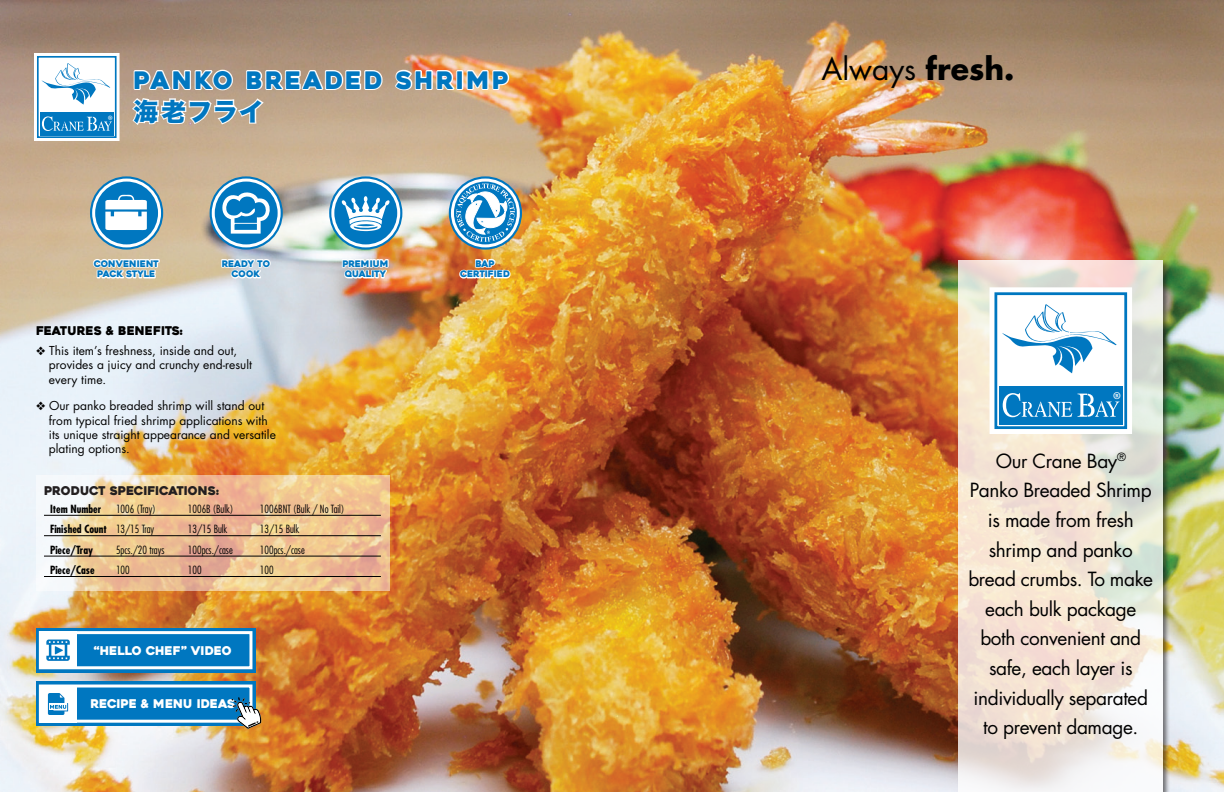
<style>
.page{position:relative;width:1224px;height:792px;background:#fff}
.page>*{position:absolute;margin:0;border:0;box-sizing:border-box;transform-origin:0 0}
.t1{font:30px "Futura";color:#000}
.t2{font:25px "Hira Kaku Std W8";letter-spacing:.045em;color:#0077c0}
.t3{font:24px "Heavitas";letter-spacing:.1em;color:#0077c0}
.t4{font:700 21.6px "Adobe Garamond Pro";color:#fff;scale:.94 1}
.t5{font:19px/29.6px "Futura";letter-spacing:-.02em;color:#000;text-align:center}
.t6{font:700 12.9px "Adobe Garamond Pro";color:#fff;scale:.94 1}
.t7{font:12px/14.4px "Futura";color:#000}
.t8{font:12px "Heavitas";color:#fff}
.t9{font:12px "Heavitas";color:#231f20}
.t10{font:12px "Heavitas";color:#000}
.Paragraph_Style_1{font:300 condensed 11px "Futura";color:#000}
.Paragraph_Style_1-2{font:700 condensed 11px "Futura";color:#000}
.t11{font:9px/10.8px "Heavitas";color:#0077c0}
.s1{font-weight:400;font-size:16.8px}
.s2{font-weight:300}
.s3{font-weight:700}
.s4{font-weight:400;font-size:27.9px}
</style>
<div class="page">
<img style="left:0;top:0;width:1224px;height:792px">
<svg style="left:36px;top:475px;width:354px;height:116px;background:#eec9a0"></svg>
<div style="left:957px;top:260px;width:213px;height:532px;background:#231f20;opacity:.75"></div>
<svg style="left:959px;top:260px;width:204px;height:532px;background:#f0e5d9"></svg>
<svg style="left:394px;top:68px;width:117px;height:24px"></svg>
<svg style="left:131px;top:68px;width:253px;height:59px"></svg>
<div style="left:990px;top:287px;width:142px;height:147px;background:#fff;border:13px solid #fff"></div>
<div style="left:994px;top:292px;width:133px;height:137px;background:#fff;border:3px solid #0077c0"></div>
<div style="left:999px;top:386px;width:123px;height:39px;background:#0077c0"></div>
<svg style="left:1003px;top:393px;width:69px;height:24px"></svg>
<svg style="left:1078px;top:394px;width:41px;height:23px"></svg>
<svg style="left:1002px;top:304px;width:115px;height:69px"></svg>
<svg style="left:90px;top:176px;width:73px;height:74px;background:#298bc7"></svg>
<div style="left:92px;top:179px;width:69px;height:68px;border:3px solid #fff;border-radius:50%"></div>
<svg style="left:91px;top:251px;width:70px;height:36px"></svg>
<svg style="left:105px;top:195px;width:42px;height:36px"></svg>
<div style="left:34px;top:53px;width:86px;height:88px;background:#fff"></div>
<div style="left:37px;top:56px;width:80px;height:82px;background:#fff;border:2px solid #0077c0"></div>
<div style="left:40px;top:112px;width:74px;height:23px;background:#0077c0"></div>
<svg style="left:42px;top:116px;width:70px;height:15px"></svg>
<svg style="left:41px;top:63px;width:69px;height:42px"></svg>
<svg style="left:210px;top:176px;width:73px;height:74px"></svg>
<div style="left:212px;top:179px;width:69px;height:68px;border:3px solid #fff;border-radius:50%"></div>
<svg style="left:220px;top:250px;width:52px;height:30px"></svg>
<svg style="left:216px;top:189px;width:57px;height:45px"></svg>
<svg style="left:329px;top:176px;width:73px;height:74px;background:#2d8ec9"></svg>
<div style="left:331px;top:179px;width:69px;height:68px;border:3px solid #fff;border-radius:50%"></div>
<svg style="left:341px;top:254px;width:49px;height:33px"></svg>
<svg style="left:342px;top:196px;width:48px;height:35px"></svg>
<svg style="left:449px;top:176px;width:73px;height:74px"></svg>
<div style="left:451px;top:179px;width:69px;height:68px;border:3px solid #fff;border-radius:50%"></div>
<svg style="left:458px;top:250px;width:54px;height:33px"></svg>
<svg style="left:456px;top:183px;width:59px;height:59px"></svg>
<hr style="left:44px;top:515px;width:337px;height:1px;background:#000">
<hr style="left:44px;top:535px;width:337px;height:1px;background:#000">
<hr style="left:44px;top:556px;width:337px;height:1px;background:#000">
<hr style="left:44px;top:576px;width:337px;height:1px;background:#000">
<div style="left:36px;top:628px;width:220px;height:44px;background:#0077c0"></div>
<div style="left:39px;top:631px;width:213px;height:38px;border:3px solid #fff"></div>
<div style="left:39px;top:631px;width:38px;height:38px;background:#fff"></div>
<img style="left:46px;top:640px;width:24px;height:21px">
<svg style="left:53px;top:646px;width:10px;height:9px"></svg>
<div style="left:36px;top:681px;width:220px;height:45px;background:#0077c0"></div>
<div style="left:39px;top:685px;width:213px;height:38px;border:3px solid #fff"></div>
<div style="left:39px;top:685px;width:38px;height:37px;background:#fff"></div>
<img style="left:47px;top:693px;width:21px;height:21px">
<div style="left:49px;top:704px;width:18px;height:6px;background:#fff"></div>
<svg style="left:50px;top:705px;width:16px;height:4px"></svg>
<svg style="left:232px;top:697px;width:30px;height:32px"></svg>
<p class="t6" style="left:88px;top:114px;width:28px">® <span class="s1">®</span></p>
<p class="t3" style="left:134px;top:65px;width:376px">PANKO BREADED SHRIMP</p>
<p class="t2" style="left:134px;top:98px;width:132px">海老フライ</p>
<p class="t11" style="left:94px;top:258px;width:67px">CONVENIENT</p>
<p class="t11" style="left:97px;top:269px;width:60px">PACK STYLE</p>
<p class="t11" style="left:222px;top:258px;width:50px">READY TO</p>
<p class="t11" style="left:232px;top:269px;width:30px">COOK</p>
<p class="t11" style="left:342px;top:258px;width:48px">PREMIUM<br>QUALITY</p>
<p class="t11" style="left:460px;top:258px;width:52px;text-align:center">BAP<br>CERTIFIED</p>
<p class="t10" style="left:36px;top:323px;width:148px">FEATURES &amp; BENEFITS:</p>
<p class="t7" style="left:49px;top:343px;width:205px;text-indent:-13px">❖ This item’s freshness, inside and out, provides a juicy and crunchy end-result every time.</p>
<p class="t7" style="left:49px;top:398px;width:228px;text-indent:-13px">❖ Our panko breaded shrimp will stand out from typical fried shrimp applications with its unique straight appearance and versatile plating options.</p>
<p class="t9" style="left:44px;top:483px;width:176px">PRODUCT SPECIFICATIONS:</p>
<p class="Paragraph_Style_1-2" style="left:50px;top:502px;width:53px">Item Number</p>
<p class="Paragraph_Style_1" style="left:116px;top:502px;width:41px">1006 (Tray)</p>
<p class="Paragraph_Style_1" style="left:188px;top:502px;width:47px">1006B (Bulk)</p>
<p class="Paragraph_Style_1" style="left:260px;top:502px;width:86px">1006BNT (Bulk / No Tail)</p>
<p class="Paragraph_Style_1-2" style="left:50px;top:522px;width:106px">Finished Count <span class="s2">13/15 Tray</span></p>
<p class="Paragraph_Style_1" style="left:188px;top:522px;width:41px">13/15 Bulk</p>
<p class="Paragraph_Style_1" style="left:260px;top:522px;width:41px">13/15 Bulk</p>
<p class="Paragraph_Style_1-2" style="left:50px;top:542px;width:45px">Piece/Tray</p>
<p class="Paragraph_Style_1" style="left:116px;top:543px;width:50px">5pcs./20 trays</p>
<p class="Paragraph_Style_1" style="left:188px;top:543px;width:46px">100pcs./case</p>
<p class="Paragraph_Style_1" style="left:260px;top:543px;width:46px">100pcs./case</p>
<p class="Paragraph_Style_1-2" style="left:50px;top:563px;width:46px">Piece/Case</p>
<p class="Paragraph_Style_1" style="left:116px;top:563px;width:15px">100</p>
<p class="Paragraph_Style_1" style="left:188px;top:563px;width:15px">100</p>
<p class="Paragraph_Style_1" style="left:260px;top:563px;width:15px">100</p>
<p class="t8" style="left:94px;top:643px;width:139px">“HELLO CHEF” VIDEO</p>
<p class="t8" style="left:90px;top:696px;width:146px">RECIPE &amp; MENU IDEAS</p>
<p class="t1" style="left:821px;top:48px;width:195px">Always <span class="s3">fresh.</span></p>
<h3 class="t4" style="left:1079px;top:388px;width:46px">® <span class="s4">®</span></h3>
<p class="t5" style="left:968px;top:446px;width:186px">Our Crane Bay<sup>®<br></sup>Panko Breaded Shrimp is made from fresh shrimp and panko bread crumbs. To make each bulk package both convenient and safe, each layer is individually separated to prevent damage.</p>
</div>
